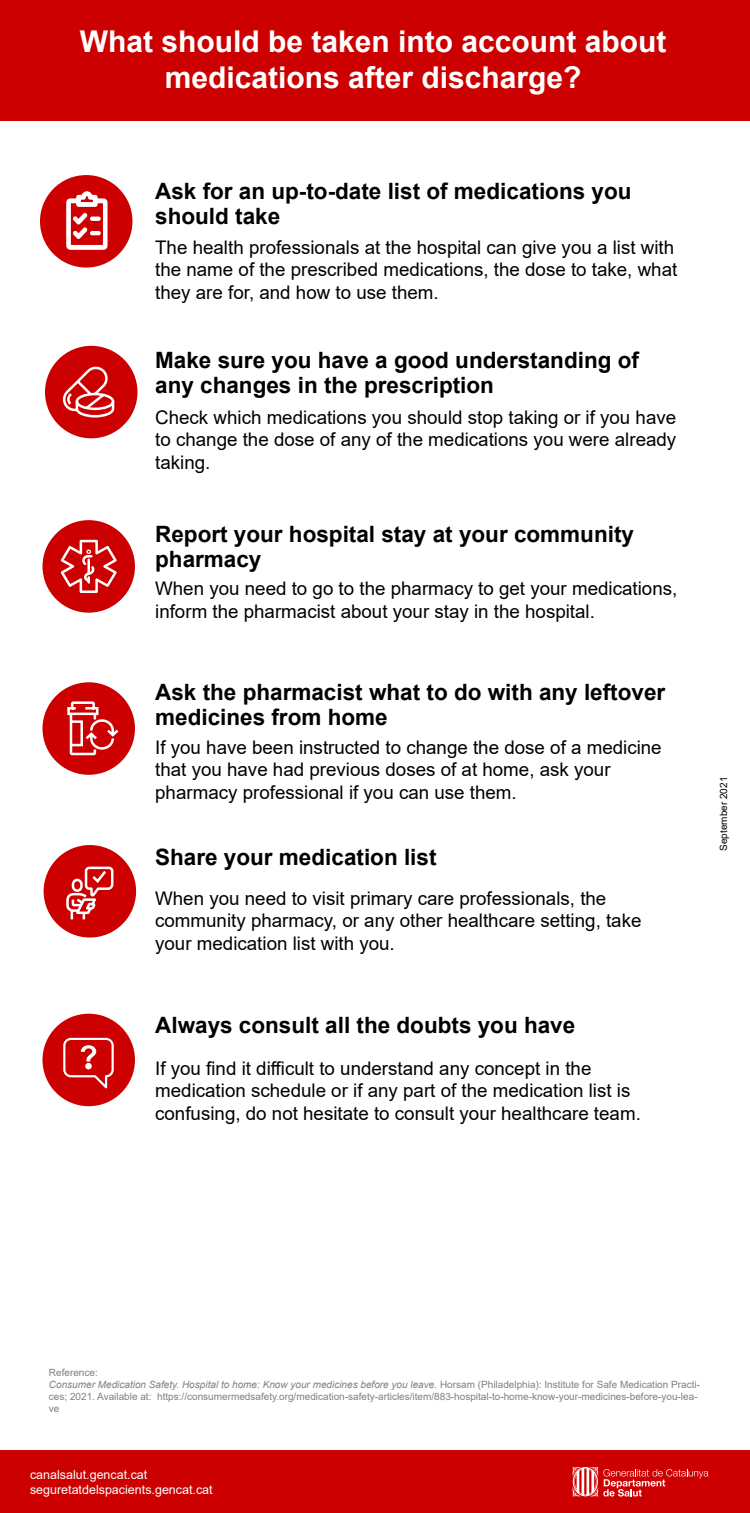
<style>
.page{position:relative;width:750px;height:1513px;background:#fff}
.page>*{position:absolute;margin:0;border:0;box-sizing:border-box;transform-origin:0 0}
.t1{font:700 30px/36px "Arial";color:#fff;text-align:center}
.t2{font:700 22.5px/25px "Arial";color:#000}
.t3{font:18.75px/22.5px "Arial";color:#000}
.t4{font:12.5px "Arial";color:#fff}
.t5{font:10px/12px "Arial";color:#808080}
.t6{font:10px "Arial";color:#000}
.s1{font-style:italic}
</style>
<div class="page">
<div style="left:0;top:0;width:750px;height:120px;background:#c00"></div>
<div style="left:0;top:1450px;width:750px;height:62px;background:#c00"></div>
<svg style="left:573px;top:1467px;width:135px;height:29px"></svg>
<div style="left:45px;top:346px;width:92px;height:92px;background:#c00;border-radius:50%"></div>
<div style="left:43px;top:682px;width:92px;height:93px;background:#c00;border-radius:50%"></div>
<div style="left:40px;top:175px;width:92px;height:92px;background:#c00;border-radius:50%"></div>
<div style="left:43px;top:1013px;width:92px;height:93px;background:#c00;border-radius:50%"></div>
<svg style="left:63px;top:1037px;width:51px;height:51px"></svg>
<div style="left:85px;top:1063px;width:7px;height:6px;background:#fff;border-radius:50%"></div>
<svg style="left:66px;top:191px;width:42px;height:59px"></svg>
<div style="left:43px;top:520px;width:92px;height:92px;background:#c00;border-radius:50%"></div>
<div style="left:44px;top:845px;width:92px;height:92px;background:#c00;border-radius:50%"></div>
<svg style="left:60px;top:539px;width:57px;height:54px"></svg>
<svg style="left:66px;top:866px;width:48px;height:54px"></svg>
<svg style="left:62px;top:366px;width:53px;height:52px"></svg>
<svg style="left:67px;top:701px;width:52px;height:55px"></svg>
<p class="t1" style="left:80px;top:24px;width:588px">What should be taken into account about medications after discharge?</p>
<p class="t2" style="left:155px;top:179px;width:478px">Ask for an up-to-date list of medications you should take</p>
<p class="t3" style="left:155px;top:236px;width:524px">The health professionals at the hospital can give you a list with the name of the prescribed medications, the dose to take, what they are for, and how to use them.</p>
<p class="t2" style="left:155px;top:348px;width:485px">Make sure you have a good understanding of any changes in the prescription</p>
<p class="t3" style="left:155px;top:406px;width:523px;text-align:justify">Check which medications you should stop taking or if you have to change the dose of any of the medications you were already taking.</p>
<p class="t2" style="left:155px;top:521px;width:480px">Report your hospital stay at your community pharmacy</p>
<p class="t3" style="left:155px;top:577px;width:524px">When you need to go to the pharmacy to get your medications, inform the pharmacist about your stay in the hospital.</p>
<p class="t2" style="left:155px;top:680px;width:512px">Ask the pharmacist what to do with any leftover medicines from home</p>
<p class="t3" style="left:155px;top:736px;width:508px">If you have been instructed to change the dose of a medicine that you have had previous doses of at home, ask your pharmacy professional if you can use them.</p>
<p class="t2" style="left:155px;top:844px;width:283px">Share your medication list</p>
<p class="t3" style="left:155px;top:887px;width:488px">When you need to visit primary care professionals, the community pharmacy, or any other healthcare setting, take your medication list with you.</p>
<p class="t2" style="left:155px;top:1012px;width:422px">Always consult all the doubts you have</p>
<p class="t3" style="left:155px;top:1056px;width:487px">If you find it difficult to understand any concept in the medication schedule or if any part of the medication list is confusing, do not hesitate to consult your healthcare team.</p>
<p class="t6" style="left:717px;top:851px;width:75px;rotate:-90deg">September 2021</p>
<p class="t5" style="left:49px;top:1366px;width:50px">Reference:</p>
<p class="t5" style="left:49px;top:1378px;width:653px"><span class="s1">Consumer Medication Safety. Hospital to home: Know your medicines before you leave.</span> Horsam (Philadelphia): Institute for Safe Medication Practi&shy;ces; 2021. Available at: https://consumermedsafety.org/medication-safety-articles/item/883-hospital-to-home-know-your-medicines-before-you-lea&shy;ve</p>
<p class="t4" style="left:30px;top:1465px;width:119px">canalsalut.gencat.cat</p>
<p class="t4" style="left:30px;top:1480px;width:184px">seguretatdelspacients.gencat.cat</p>
</div>
